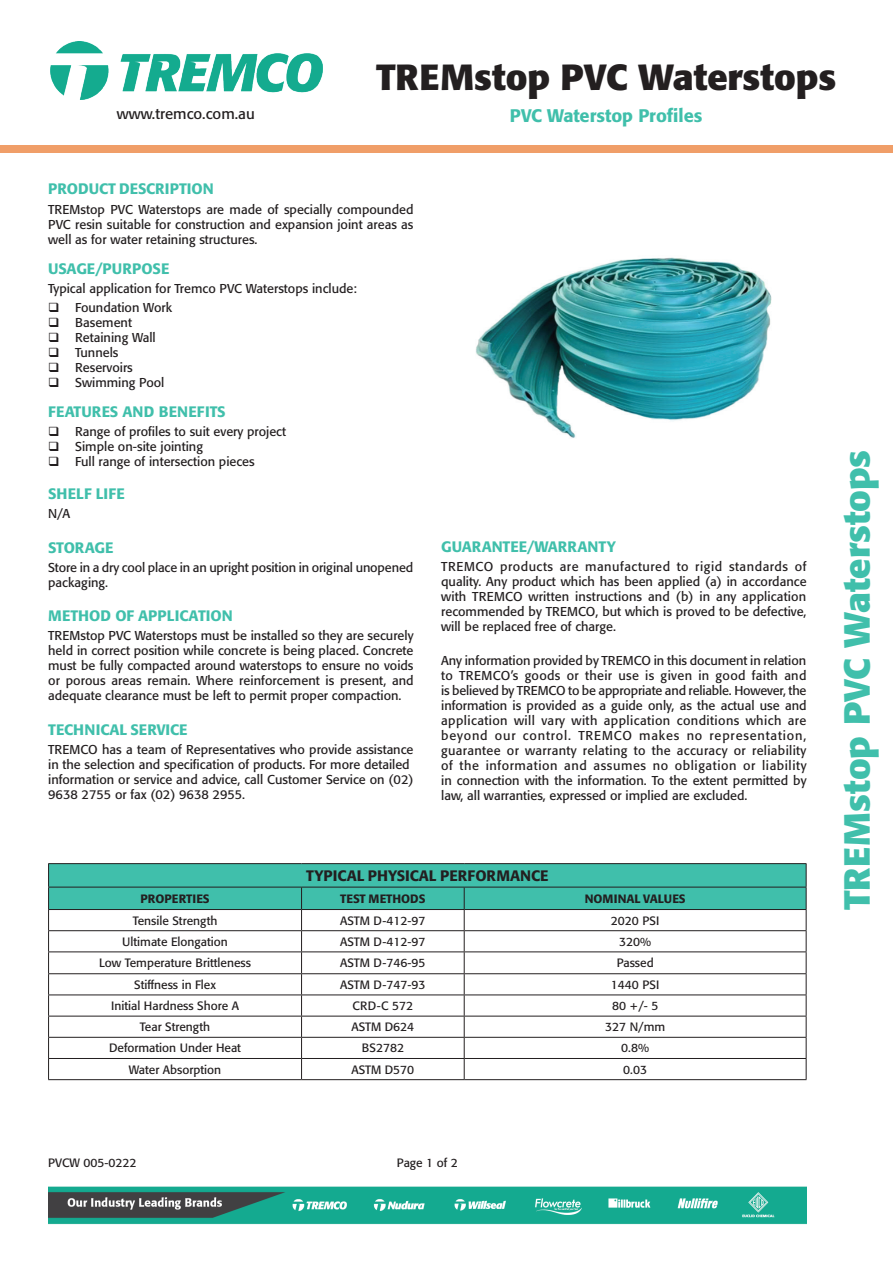
<style>
.page{position:relative;width:893px;height:1263px;background:#fff}
.page>*{position:absolute;margin:0;border:0;box-sizing:border-box;transform-origin:0 0}
.t1{font:700 36px "Formata Pro";color:#40bfab}
.t2{font:700 36px "Formata Pro";color:#231f20}
.t3{font:500 18px "Formata";color:#40bfab}
.t4{font:500 15px "Formata Pro";color:#40bfab}
.t5{font:500 15px "Formata Pro";color:#231f20}
.t6{font:500 15px "Formata";color:#40bfab}
.t7{font:15px "Formata Pro";color:#231f20}
.t8{font:12.75px/15px "Formata Pro";color:#231f20}
.t9{font:12px "Formata Pro";color:#231f20}
.t10{font:500 12px "Formata Pro";color:#231f20}
</style>
<div class="page">
<div style="left:0;top:145px;width:893px;height:7px;background:#f09e68"></div>
<hr style="left:48px;top:863px;width:254px;height:1px;background:#231f20">
<hr style="left:302px;top:863px;width:162px;height:1px;background:#231f20">
<hr style="left:464px;top:863px;width:342px;height:1px;background:#231f20">
<svg style="left:48px;top:864px;width:759px;height:215px"></svg>
<hr style="left:48px;top:1079px;width:254px;height:1px;background:#231f20">
<hr style="left:302px;top:1079px;width:162px;height:1px;background:#231f20">
<hr style="left:464px;top:1079px;width:342px;height:1px;background:#231f20">
<img style="left:51px;top:41px;width:271px;height:58px">
<img style="left:48px;top:1186px;width:758px;height:39px">
<img style="left:476px;top:257px;width:296px;height:181px">
<h1 class="t2" style="left:376px;top:54px;width:462px">TREMstop PVC Waterstops</h1>
<p class="t7" style="left:117px;top:104px;width:139px">www.tremco.com.au</p>
<h2 class="t3" style="left:510px;top:104px;width:194px">PVC Waterstop Profiles</h2>
<p class="t4" style="left:48px;top:179px;width:167px">PRODUCT DESCRIPTION</p>
<p class="t8" style="left:48px;top:202px;width:367px;text-align:justify">TREMstop PVC Waterstops are made of specially compounded PVC resin suitable for construction and expansion joint areas as well as for water retaining structures.</p>
<p class="t4" style="left:48px;top:259px;width:123px">USAGE/PURPOSE</p>
<p class="t8" style="left:75px;top:279px;width:283px;line-height:19.2px;text-indent:-27px">Typical application for Tremco PVC Waterstops include:<br>Foundation Work</p>
<p class="t8" style="left:75px;top:315px;width:91px">Basement<br>Retaining Wall<br>Tunnels<br>Reservoirs<br>Swimming Pool</p>
<p class="t6" style="left:48px;top:403px;width:179px">FEATURES AND BENEFITS</p>
<p class="t8" style="left:75px;top:424px;width:212px">Range of profiles to suit every project<br>Simple on-site jointing<br>Full range of intersection pieces</p>
<p class="t4" style="left:48px;top:484px;width:78px">SHELF LIFE</p>
<p class="t8" style="left:48px;top:506px;width:24px">N/A</p>
<p class="t4" style="left:48px;top:538px;width:67px">STORAGE</p>
<p class="t8" style="left:48px;top:560px;width:367px">Store in a dry cool place in an upright position in original unopened packaging.</p>
<p class="t4" style="left:48px;top:606px;width:186px">METHOD OF APPLICATION</p>
<p class="t8" style="left:48px;top:628px;width:367px;text-align:justify">TREMstop PVC Waterstops must be installed so they are securely held in correct position while concrete is being placed. Concrete must be fully compacted around waterstops to ensure no voids or porous areas remain. Where reinforcement is present, and adequate clearance must be left to permit proper compaction.</p>
<p class="t4" style="left:48px;top:720px;width:141px">TECHNICAL SERVICE</p>
<p class="t8" style="left:48px;top:742px;width:367px">TREMCO has a team of Representatives who provide assistance in the selection and specification of products. For more detailed information or service and advice, call Customer Service on (02)<br>9638 2755 or fax (02) 9638 2955.</p>
<p class="t4" style="left:441px;top:537px;width:176px">GUARANTEE/WARRANTY</p>
<p class="t8" style="left:441px;top:559px;width:367px;text-align:justify">TREMCO products are manufactured to rigid standards of quality. Any product which has been applied (a) in accordance with TREMCO written instructions and (b) in any application recommended by TREMCO, but which is proved to be defective, will be replaced free of charge.</p>
<p class="t8" style="left:441px;top:653px;width:367px;text-align:justify">Any information provided by TREMCO in this document in relation to TREMCO’s goods or their use is given in good faith and is believed by TREMCO to be appropriate and reliable. However, the information is provided as a guide only, as the actual use and application will vary with application conditions which are beyond our control. TREMCO makes no representation, guarantee or warranty relating to the accuracy or reliability of the information and assumes no obligation or liability in connection with the information. To the extent permitted by law, all warranties, expressed or implied are excluded.</p>
<p class="t5" style="left:306px;top:866px;width:244px">TYPICAL PHYSICAL PERFORMANCE</p>
<p class="t10" style="left:140px;top:891px;width:71px">PROPERTIES</p>
<p class="t10" style="left:340px;top:891px;width:87px">TEST METHODS</p>
<p class="t10" style="left:585px;top:891px;width:102px">NOMINAL VALUES</p>
<p class="t9" style="left:133px;top:913px;width:86px">Tensile Strength</p>
<p class="t9" style="left:340px;top:913px;width:87px">ASTM D-412-97</p>
<p class="t9" style="left:611px;top:913px;width:50px">2020 PSI</p>
<p class="t9" style="left:122px;top:934px;width:107px">Ultimate Elongation</p>
<p class="t9" style="left:340px;top:934px;width:87px">ASTM D-412-97</p>
<p class="t9" style="left:619px;top:934px;width:33px">320%</p>
<p class="t9" style="left:99px;top:955px;width:154px">Low Temperature Brittleness</p>
<p class="t9" style="left:340px;top:955px;width:87px">ASTM D-746-95</p>
<p class="t9" style="left:617px;top:955px;width:38px">Passed</p>
<p class="t9" style="left:134px;top:977px;width:83px">Stiffness in Flex</p>
<p class="t9" style="left:340px;top:977px;width:87px">ASTM D-747-93</p>
<p class="t9" style="left:611px;top:977px;width:50px">1440 PSI</p>
<p class="t9" style="left:111px;top:998px;width:129px">Initial Hardness Shore A</p>
<p class="t9" style="left:352px;top:998px;width:62px">CRD-C 572</p>
<p class="t9" style="left:612px;top:998px;width:48px">80 +/- 5</p>
<p class="t9" style="left:140px;top:1019px;width:72px">Tear Strength</p>
<p class="t9" style="left:351px;top:1019px;width:64px">ASTM D624</p>
<p class="t9" style="left:605px;top:1019px;width:61px">327 N/mm</p>
<p class="t9" style="left:109px;top:1040px;width:134px">Deformation Under Heat</p>
<p class="t9" style="left:362px;top:1040px;width:44px">BS2782</p>
<p class="t9" style="left:621px;top:1040px;width:29px">0.8%</p>
<p class="t9" style="left:129px;top:1062px;width:94px">Water Absorption</p>
<p class="t9" style="left:351px;top:1062px;width:64px">ASTM D570</p>
<p class="t9" style="left:623px;top:1062px;width:25px">0.03</p>
<h1 class="t1" style="left:834px;top:910px;width:462px;rotate:-90deg">TREMstop PVC Waterstops</h1>
<p class="t9" style="left:48px;top:1155px;width:90px">PVCW 005-0222</p>
<p class="t9" style="left:397px;top:1155px;width:62px">Page 1 of 2</p>
</div>
